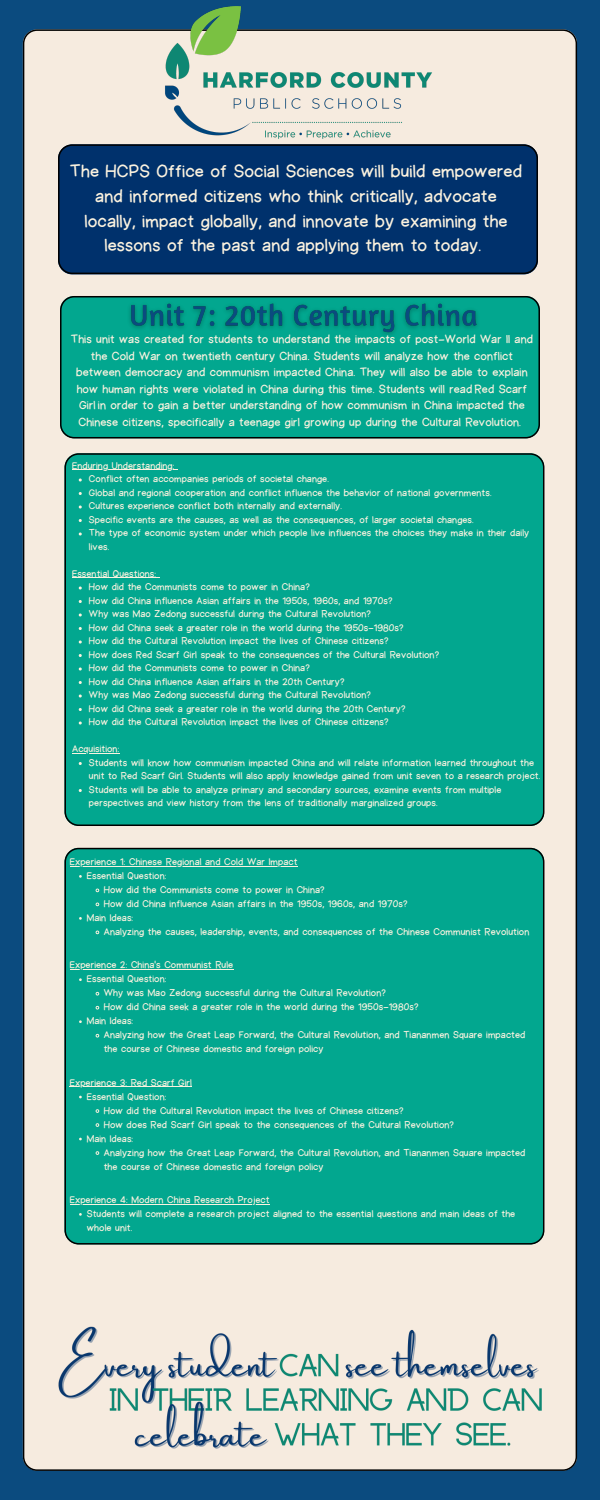
<style>
.page{position:relative;width:600px;height:1500px;background:#0b4b7f}
.page>*{position:absolute;margin:0;border:0;box-sizing:border-box;transform-origin:0 0}
.t1{font:18px/24.8px "Halley";letter-spacing:.01em;color:#fbf2df;text-align:center}
.t2{font:12px/16.5px "Halley";letter-spacing:.01em;color:#fbf2df;text-align:center}
.t3{font:10px/13.5px "Halley";letter-spacing:.01em;color:#fbf2df}
</style>
<div class="page">
<div style="left:23px;top:29px;width:554px;height:1442px;background:#f6ebdf"></div>
<div style="left:58px;top:144px;width:480px;height:130px;background:#00316c"></div>
<div style="left:60px;top:296px;width:480px;height:142px;background:#02a78f"></div>
<img style="left:123px;top:297px;width:362px;height:44px">
<div style="left:64px;top:453px;width:480px;height:373px;background:#02a78f"></div>
<hr style="left:72px;top:470px;width:102px;height:1px;background:#fbf2df">
<hr style="left:72px;top:578px;width:84px;height:1px;background:#fbf2df">
<hr style="left:72px;top:753px;width:47px;height:1px;background:#fbf2df">
<div style="left:64px;top:848px;width:480px;height:397px;background:#02a78f"></div>
<svg style="left:96px;top:1109px;width:3px;height:4px"></svg>
<svg style="left:96px;top:1123px;width:3px;height:4px"></svg>
<svg style="left:96px;top:1151px;width:3px;height:4px"></svg>
<hr style="left:70px;top:866px;width:228px;height:1px;background:#fbf2df">
<hr style="left:70px;top:969px;width:163px;height:1px;background:#fbf2df">
<hr style="left:70px;top:1086px;width:122px;height:1px;background:#fbf2df">
<hr style="left:70px;top:1204px;width:200px;height:1px;background:#fbf2df">
<img style="left:156px;top:6px;width:285px;height:148px">
<img style="left:54px;top:1316px;width:491px;height:153px">
<p class="t1" style="left:70px;top:159px;width:454px">The HCPS Office of Social Sciences will build empowered and informed citizens who think critically, advocate locally, impact globally, and innovate by examining the lessons of the past and applying them to today.</p>
<p class="t2" style="left:71px;top:331px;width:464px">This unit was created for students to understand the impacts of post-World War II and the Cold War on twentieth century China. Students will analyze how the conflict between democracy and communism impacted China. They will also be able to explain how human rights were violated in China during this time. Students will read Red Scarf Girl in order to gain a better understanding of how communism in China impacted the Chinese citizens, specifically a teenage girl growing up during the Cultural Revolution.</p>
<p class="t3" style="left:72px;top:459px;width:104px">Enduring Understanding:</p>
<p class="t3" style="left:89px;top:473px;width:241px">Conflict often accompanies periods of societal change.</p>
<p class="t3" style="left:89px;top:486px;width:404px">Global and regional cooperation and conflict influence the behavior of national governments.</p>
<p class="t3" style="left:89px;top:500px;width:254px">Cultures experience conflict both internally and externally.</p>
<p class="t3" style="left:89px;top:513px;width:386px">Specific events are the causes, as well as the consequences, of larger societal changes.</p>
<p class="t3" style="left:89px;top:527px;width:442px">The type of economic system under which people live influences the choices they make in their daily lives.</p>
<p class="t3" style="left:89px;top:581px;width:222px">How did the Communists come to power in China?</p>
<p class="t3" style="left:89px;top:594px;width:305px">How did China influence Asian affairs in the 1950s, 1960s, and 1970s?</p>
<p class="t3" style="left:89px;top:608px;width:283px">Why was Mao Zedong successful during the Cultural Revolution?</p>
<p class="t3" style="left:89px;top:621px;width:316px">How did China seek a greater role in the world during the 1950s-1980s?</p>
<p class="t3" style="left:89px;top:635px;width:301px">How did the Cultural Revolution impact the lives of Chinese citizens?</p>
<p class="t3" style="left:89px;top:648px;width:352px">How does Red Scarf Girl speak to the consequences of the Cultural Revolution?</p>
<p class="t3" style="left:89px;top:662px;width:222px">How did the Communists come to power in China?</p>
<p class="t3" style="left:89px;top:675px;width:257px">How did China influence Asian affairs in the 20th Century?</p>
<p class="t3" style="left:89px;top:689px;width:283px">Why was Mao Zedong successful during the Cultural Revolution?</p>
<p class="t3" style="left:89px;top:702px;width:318px">How did China seek a greater role in the world during the 20th Century?</p>
<p class="t3" style="left:89px;top:716px;width:301px">How did the Cultural Revolution impact the lives of Chinese citizens?</p>
<p class="t3" style="left:89px;top:756px;width:453px">Students will know how communism impacted China and will relate information learned throughout the unit to Red Scarf Girl. Students will also apply knowledge gained from unit seven to a research project.</p>
<p class="t3" style="left:89px;top:783px;width:414px">Students will be able to analyze primary and secondary sources, examine events from multiple perspectives and view history from the lens of traditionally marginalized groups.</p>
<p class="t3" style="left:72px;top:567px;width:86px">Essential Questions:</p>
<p class="t3" style="left:72px;top:743px;width:49px">Acquisition:</p>
<p class="t3" style="left:70px;top:855px;width:229px">Experience 1: Chinese Regional and Cold War Impact</p>
<p class="t3" style="left:87px;top:869px;width:81px">Essential Question:</p>
<p class="t3" style="left:104px;top:883px;width:222px">How did the Communists come to power in China?</p>
<p class="t3" style="left:104px;top:897px;width:305px">How did China influence Asian affairs in the 1950s, 1960s, and 1970s?</p>
<p class="t3" style="left:87px;top:911px;width:48px">Main Ideas:</p>
<p class="t3" style="left:104px;top:925px;width:427px">Analyzing the causes, leadership, events, and consequences of the Chinese Communist Revolution</p>
<p class="t3" style="left:87px;top:973px;width:81px">Essential Question:</p>
<p class="t3" style="left:104px;top:987px;width:284px">Why was Mao Zedong successful during the Cultural Revolution?</p>
<p class="t3" style="left:104px;top:1001px;width:316px">How did China seek a greater role in the world during the 1950s-1980s?</p>
<p class="t3" style="left:87px;top:1015px;width:48px">Main Ideas:</p>
<p class="t3" style="left:104px;top:1028px;width:423px;line-height:14px">Analyzing how the Great Leap Forward, the Cultural Revolution, and Tiananmen Square impacted the course of Chinese domestic and foreign policy</p>
<p class="t3" style="left:87px;top:1090px;width:81px">Essential Question:</p>
<p class="t3" style="left:104px;top:1104px;width:301px">How did the Cultural Revolution impact the lives of Chinese citizens?</p>
<p class="t3" style="left:104px;top:1118px;width:352px">How does Red Scarf Girl speak to the consequences of the Cultural Revolution?</p>
<p class="t3" style="left:87px;top:1132px;width:48px">Main Ideas:</p>
<p class="t3" style="left:104px;top:1146px;width:423px;line-height:14px">Analyzing how the Great Leap Forward, the Cultural Revolution, and Tiananmen Square impacted the course of Chinese domestic and foreign policy</p>
<p class="t3" style="left:87px;top:1207px;width:430px;line-height:14px">Students will complete a research project aligned to the essential questions and main ideas of the whole unit.</p>
<p class="t3" style="left:70px;top:959px;width:165px">Experience 2: China's Communist Rule</p>
<p class="t3" style="left:70px;top:1076px;width:124px">Experience 3: Red Scarf Girl</p>
<p class="t3" style="left:70px;top:1193px;width:201px">Experience 4: Modern China Research Project</p>
</div>
